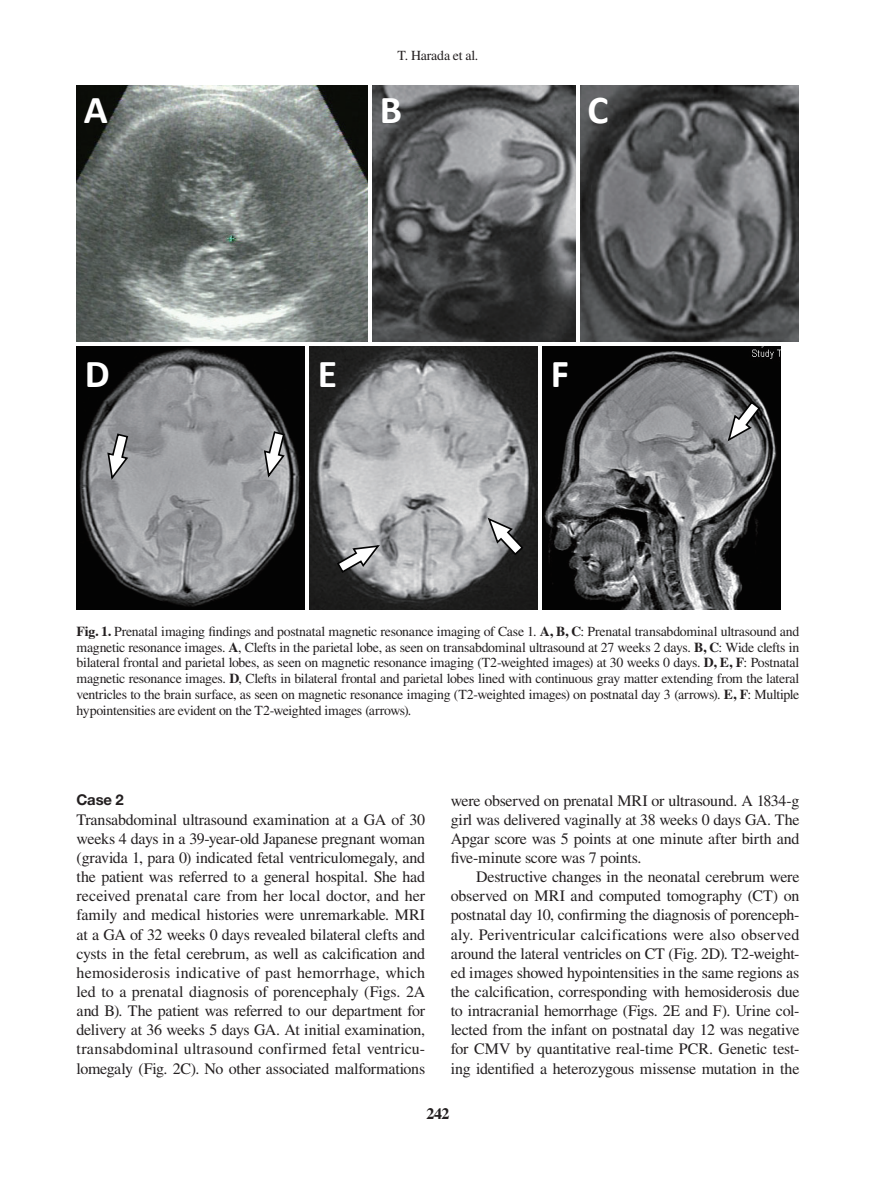
<style>
.page{position:relative;width:893px;height:1178px;background:#fff}
.page>*{position:absolute;margin:0;border:0;box-sizing:border-box;transform-origin:0 0}
.t1{font:700 39.75px "Calibri";color:#fff}
.t2{font:15.9px/19.2px "Times LT Std";letter-spacing:-.015em;color:#231f20;text-align:justify}
.t3{font:700 15.9px "Times";color:#231f20}
.t4{font:700 14.85px "Helvetica Neue LT Std";color:#231f20}
.t5{font:13.8px/15.9px "Times LT Std";letter-spacing:-.02em;color:#231f20;text-align:justify}
.s1{font-family:"Times";font-weight:700}
</style>
<div class="page">
<img style="left:77px;top:86px;width:290px;height:256px">
<img style="left:372px;top:86px;width:203px;height:256px">
<img style="left:580px;top:86px;width:219px;height:256px">
<img style="left:77px;top:346px;width:227px;height:263px">
<img style="left:309px;top:346px;width:229px;height:263px">
<img style="left:543px;top:346px;width:237px;height:263px">
<svg style="left:263px;top:430px;width:23px;height:50px"></svg>
<svg style="left:336px;top:544px;width:46px;height:30px"></svg>
<svg style="left:486px;top:516px;width:39px;height:40px"></svg>
<svg style="left:726px;top:400px;width:35px;height:43px"></svg>
<svg style="left:106px;top:432px;width:24px;height:50px"></svg>
<p class="t5" style="left:398px;top:48px;width:82px">T. Harada et al.</p>
<h1 class="t1" style="left:84px;top:85px;width:26px">A</h1>
<h1 class="t1" style="left:380px;top:85px;width:24px">B</h1>
<h1 class="t1" style="left:587px;top:85px;width:22px">C</h1>
<h1 class="t1" style="left:85px;top:348px;width:27px">D</h1>
<h1 class="t1" style="left:318px;top:348px;width:21px">E</h1>
<h1 class="t1" style="left:551px;top:348px;width:20px">F</h1>
<p class="t5" style="left:77px;top:623px;width:724px"><span class="s1">Fig. 1.</span> Prenatal imaging findings and postnatal magnetic resonance imaging of Case 1. <span class="s1">A, B, C</span>: Prenatal transabdominal ultrasound and magnetic resonance images. <span class="s1">A</span>, Clefts in the parietal lobe, as seen on transabdominal ultrasound at 27 weeks 2 days. <span class="s1">B, C</span>: Wide clefts in bilateral frontal and parietal lobes, as seen on magnetic resonance imaging (T2-weighted images) at 30 weeks 0 days. <span class="s1">D, E, F</span>: Postnatal magnetic resonance images. <span class="s1">D</span>, Clefts in bilateral frontal and parietal lobes lined with continuous gray matter extending from the lateral ventricles to the brain surface, as seen on magnetic resonance imaging (T2-weighted images) on postnatal day 3 (arrows). <span class="s1">E, F</span>: Multiple hypointensities are evident on the T2-weighted images (arrows).</p>
<p class="t4" style="left:77px;top:790px;width:49px">Case 2</p>
<p class="t2" style="left:77px;top:810px;width:350px">Transabdominal ultrasound examination at a GA of 30 weeks 4 days in a 39-year-old Japanese pregnant woman (gravida 1, para 0) indicated fetal ventriculomegaly, and the patient was referred to a general hospital. She had received prenatal care from her local doctor, and her family and medical histories were unremarkable. MRI at a GA of 32 weeks 0 days revealed bilateral clefts and cysts in the fetal cerebrum, as well as calcification and hemosiderosis indicative of past hemorrhage, which led to a prenatal diagnosis of porencephaly (Figs. 2A and B). The patient was referred to our department for delivery at 36 weeks 5 days GA. At initial examination, transabdominal ultrasound confirmed fetal ventricu&shy;lomegaly (Fig. 2C). No other associated malformations</p>
<p class="t2" style="left:451px;top:791px;width:350px">were observed on prenatal MRI or ultrasound. A 1834-g girl was delivered vaginally at 38 weeks 0 days GA. The Apgar score was 5 points at one minute after birth and five-minute score was 7 points.</p>
<p class="t2" style="left:451px;top:867px;width:350px;text-indent:26px">Destructive changes in the neonatal cerebrum were observed on MRI and computed tomography (CT) on postnatal day 10, confirming the diagnosis of porenceph&shy;aly. Periventricular calcifications were also observed around the lateral ventricles on CT (Fig. 2D). T2-weight&shy;ed images showed hypointensities in the same regions as the calcification, corresponding with hemosiderosis due to intracranial hemorrhage (Figs. 2E and F). Urine col&shy;lected from the infant on postnatal day 12 was negative for CMV by quantitative real-time PCR. Genetic test&shy;ing identified a heterozygous missense mutation in the</p>
<p class="t3" style="left:426px;top:1098px;width:25px">242</p>
</div>
